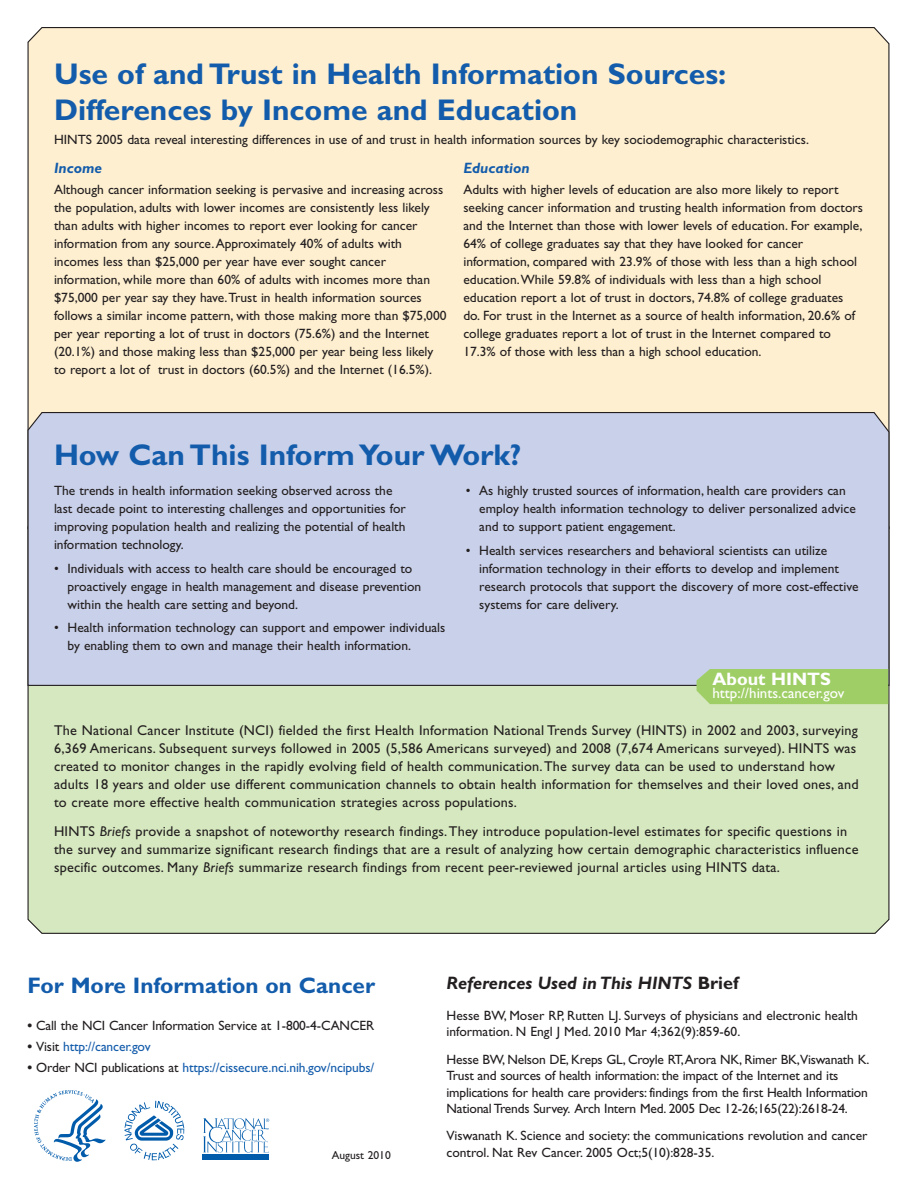
<style>
.page{position:relative;width:918px;height:1188px;background:#fff}
.page>*{position:absolute;margin:0;border:0;box-sizing:border-box;transform-origin:0 0}
.t1{font:700 30px/36px "Gill Sans";color:#135cab}
.t2{font:700 22.5px "Gill Sans";color:#135cab}
.t3{font:italic 700 18px "Gill Sans";color:#231f20}
.t4{font:700 18px "Gill Sans";color:#fff}
.t5{font:15px "Gill Sans";color:#fff}
.t6{font:italic 700 15px "Gill Sans";color:#135cab}
.t7{font:14.25px/18px "Gill Sans";letter-spacing:.015em;color:#231f20}
.t8{font:13.5px/18px "Gill Sans";color:#231f20}
.t9{font:13.5px "Gill Sans";letter-spacing:-.01em;color:#135cab}
.t10{font:11.55px "Gill Sans";color:#231f20}
.s1{font-style:italic}
.s2{font-weight:700}
.s3{font-weight:700;color:#231f20}
.s4{color:#231f20}
.s5{font-style:normal}
</style>
<div class="page">
<div style="left:27px;top:27px;width:862px;height:385px;background:#feefd0"></div>
<svg style="left:34px;top:1090px;width:72px;height:72px"></svg>
<div style="left:203px;top:1155px;width:66px;height:5px;background:#015bab"></div>
<svg style="left:203px;top:1118px;width:66px;height:35px"></svg>
<svg style="left:125px;top:1101px;width:59px;height:59px"></svg>
<div style="left:27px;top:686px;width:862px;height:248px;background:#d6e8bf"></div>
<div style="left:27px;top:412px;width:862px;height:274px;background:#c9d0e9"></div>
<div style="left:697px;top:669px;width:191px;height:35px;background:#9fce66"></div>
<p class="t1" style="left:54px;top:59px;width:674px">Use of and Trust in Health Information Sources:<br>Differences by Income and Education</p>
<p class="t8" style="left:54px;top:132px;width:757px">HINTS 2005 data reveal interesting differences in use of and trust in health information sources by key sociodemographic characteristics.</p>
<p class="t6" style="left:54px;top:162px;width:50px">Income</p>
<p class="t8" style="left:54px;top:182px;width:394px">Although cancer information seeking is pervasive and increasing across the population, adults with lower incomes are consistently less likely than adults with higher incomes to report ever looking for cancer information from any source.Approximately 40% of adults with incomes less than $25,000 per year have ever sought cancer information, while more than 60% of adults with incomes more than $75,000 per year say they have.Trust in health information sources follows a similar income pattern, with those making more than $75,000 per year reporting a lot of trust in doctors (75.6%) and the Internet (20.1%) and those making less than $25,000 per year being less likely to report a lot of trust in doctors (60.5%) and the Internet (16.5%).</p>
<p class="t6" style="left:463px;top:162px;width:68px">Education</p>
<p class="t8" style="left:463px;top:182px;width:401px">Adults with higher levels of education are also more likely to report seeking cancer information and trusting health information from doctors and the Internet than those with lower levels of education. For example, 64% of college graduates say that they have looked for cancer information, compared with 23.9% of those with less than a high school education.While 59.8% of individuals with less than a high school education report a lot of trust in doctors, 74.8% of college graduates do. For trust in the Internet as a source of health information, 20.6% of college graduates report a lot of trust in the Internet compared to 17.3% of those with less than a high school education.</p>
<p class="t1" style="left:54px;top:440px;width:469px">How Can This Inform Your Work?</p>
<p class="t8" style="left:54px;top:483px;width:340px">The trends in health information seeking observed across the</p>
<p class="t8" style="left:466px;top:483px;width:382px">• As highly trusted sources of information, health care providers can</p>
<p class="t8" style="left:54px;top:501px;width:353px">last decade point to interesting challenges and opportunities for</p>
<p class="t8" style="left:479px;top:501px;width:378px">employ health information technology to deliver personalized advice</p>
<p class="t8" style="left:54px;top:519px;width:353px">improving population health and realizing the potential of health</p>
<p class="t8" style="left:479px;top:519px;width:198px">and to support patient engagement.</p>
<p class="t8" style="left:54px;top:537px;width:131px">information technology.</p>
<p class="t8" style="left:466px;top:542px;width:363px">• Health services researchers and behavioral scientists can utilize</p>
<p class="t8" style="left:54px;top:560px;width:360px">• Individuals with access to health care should be encouraged to</p>
<p class="t8" style="left:479px;top:560px;width:361px">information technology in their efforts to develop and implement</p>
<p class="t8" style="left:68px;top:578px;width:355px">proactively engage in health management and disease prevention</p>
<p class="t8" style="left:479px;top:578px;width:381px">research protocols that support the discovery of more cost-effective</p>
<p class="t8" style="left:68px;top:596px;width:232px">within the health care setting and beyond.</p>
<p class="t8" style="left:479px;top:596px;width:141px">systems for care delivery.</p>
<p class="t8" style="left:68px;top:620px;width:379px;text-indent:-14px">• Health information technology can support and empower individuals by enabling them to own and manage their health information.</p>
<p class="t4" style="left:712px;top:673px;width:120px">About HINTS</p>
<p class="t5" style="left:712px;top:688px;width:133px">http://hints.cancer.gov</p>
<p class="t7" style="left:54px;top:723px;width:806px">The National Cancer Institute (NCI) fielded the first Health Information National Trends Survey (HINTS) in 2002 and 2003, surveying 6,369 Americans. Subsequent surveys followed in 2005 (5,586 Americans surveyed) and 2008 (7,674 Americans surveyed). HINTS was created to monitor changes in the rapidly evolving field of health communication.The survey data can be used to understand how adults 18 years and older use different communication channels to obtain health information for themselves and their loved ones, and to create more effective health communication strategies across populations.</p>
<p class="t7" style="left:54px;top:823px;width:806px">HINTS <span class="s1">Briefs</span> provide a snapshot of noteworthy research findings.They introduce population-level estimates for specific questions in the survey and summarize significant research findings that are a result of analyzing how certain demographic characteristics influence specific outcomes. Many <span class="s1">Briefs</span> summarize research findings from recent peer-reviewed journal articles using HINTS data.</p>
<p class="t2" style="left:27px;top:977px;width:349px">For More Information on Cancer</p>
<p class="t8" style="left:27px;top:1018px;width:348px"><span class="s2">•</span> Call the NCI Cancer Information Service at 1-800-4-CANCER</p>
<p class="t9" style="left:27px;top:1042px;width:125px"><span class="s3">•</span> <span class="s4">Visit</span> http://cancer.gov</p>
<p class="t9" style="left:27px;top:1063px;width:348px"><span class="s3">•</span> <span class="s4">Order NCI publications at</span> https://cissecure.nci.nih.gov/ncipubs/</p>
<p class="t10" style="left:332px;top:1151px;width:61px">August 2010</p>
<p class="t3" style="left:447px;top:977px;width:294px">References Used in This HINTS <span class="s5">Brief</span></p>
<p class="t8" style="left:447px;top:1008px;width:413px;line-height:16.5px">Hesse BW, Moser RP, Rutten LJ. Surveys of physicians and electronic health information. N Engl J Med. 2010 Mar 4;362(9):859-60.</p>
<p class="t8" style="left:447px;top:1052px;width:424px;line-height:16.5px">Hesse BW, Nelson DE, Kreps GL, Croyle RT,Arora NK, Rimer BK,Viswanath K.<br>Trust and sources of health information: the impact of the Internet and its implications for health care providers: findings from the first Health Information National Trends Survey. Arch Intern Med. 2005 Dec 12-26;165(22):2618-24.</p>
<p class="t8" style="left:447px;top:1129px;width:423px;line-height:16.5px">Viswanath K. Science and society: the communications revolution and cancer control. Nat Rev Cancer. 2005 Oct;5(10):828-35.</p>
</div>
